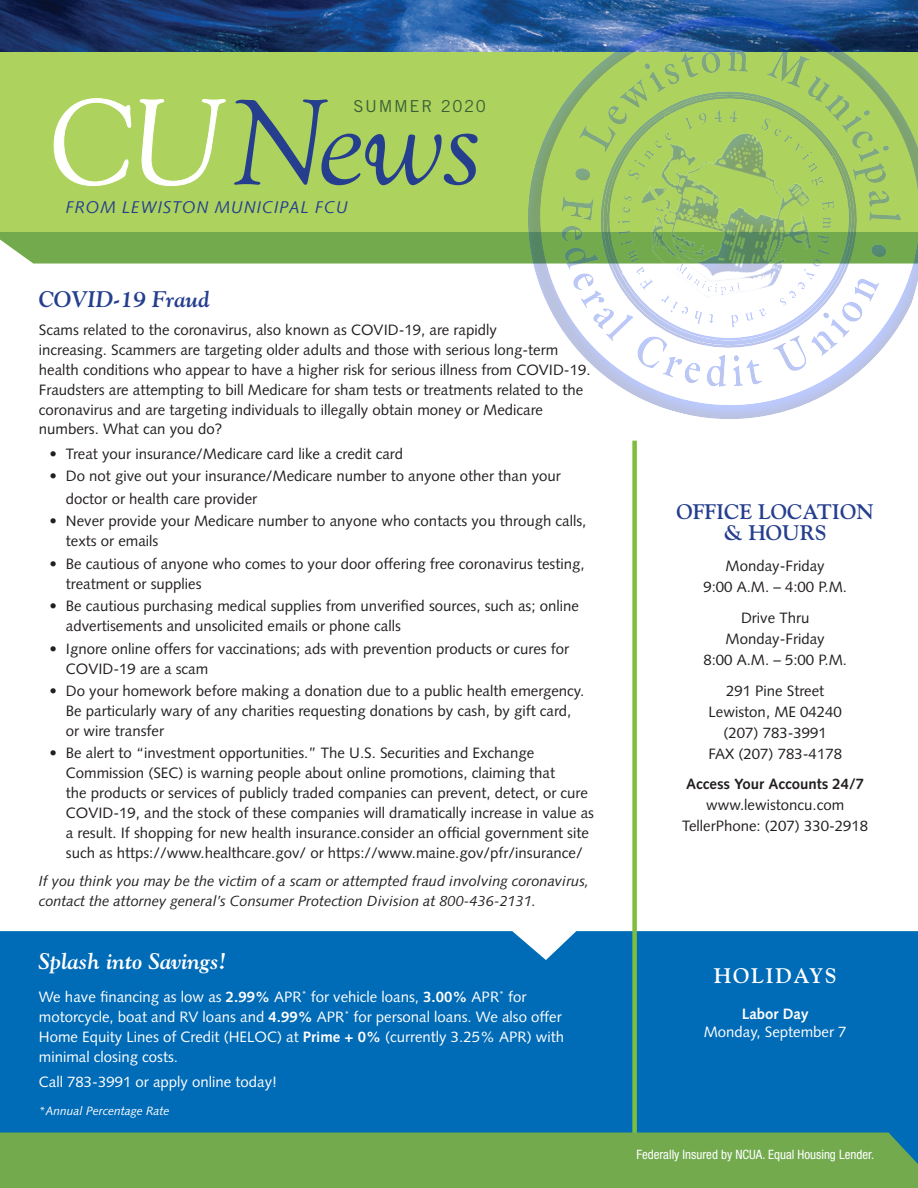
<style>
.page{position:relative;width:918px;height:1188px;background:#fff}
.page>*{position:absolute;margin:0;border:0;box-sizing:border-box;transform-origin:0 0}
.Copy{font:italic 700 22.5px "Goudy Std";color:#fff}
.Copy-2{font:italic 700 22.5px "Goudy Std";color:#253f8e}
.t1{font:700 21px/21px "Goudy Std";color:#253f8e;text-align:center}
.t2{font:700 21px "Goudy Std";letter-spacing:.08em;color:#fff}
.BodyCopy{font:italic 16.95px "Syntax LT Std";letter-spacing:.05em;color:#253f8e}
.BodyCopy-2{font:16.5px "Trade Gothic LT Std";letter-spacing:.1em;color:#385f34}
.BodyCopyNEW{font:15px/19.8px "Syntax LT Std";color:#231f20}
.BodyCopyNEW-2{font:15px/19.8px "Syntax LT Std";color:#fff}
.Copy-3{font:15px/21px "Syntax LT Std";color:#231f20;text-align:center}
.BodyCopyNEW-3{font:italic 14.7px/19.8px "Syntax LT Std";color:#231f20}
.t3{font:condensed 12.9px "Helvetica Neue LT Std";color:#fff}
.BodyCopyNEW-4{font:italic 12px "Syntax LT Std";color:#fff}
.s1{font-weight:700}
</style>
<div class="page">
<div style="left:0;top:931px;width:918px;height:202px;background:#006bb6"></div>
<img style="left:0;top:0;width:478px;height:47px">
<svg style="left:478px;top:0;width:440px;height:441px"></svg>
<div style="left:632px;top:441px;width:5px;height:708px;background:#7fbd41"></div>
<div style="left:0;top:1133px;width:918px;height:55px;background:#73aa4e"></div>
<svg style="left:0;top:47px;width:918px;height:340px"></svg>
<p class="BodyCopy-2" style="left:354px;top:97px;width:134px">SUMMER 2020</p>
<p class="BodyCopy" style="left:66px;top:198px;width:284px">FROM LEWISTON MUNICIPAL FCU</p>
<p class="Copy-2" style="left:39px;top:285px;width:172px">COVID-19 Fraud</p>
<p class="BodyCopyNEW" style="left:39px;top:320px;width:553px">Scams related to the coronavirus, also known as COVID-19, are rapidly<br>increasing. Scammers are targeting older adults and those with serious long-term health conditions who appear to have a higher risk for serious illness from COVID-19.<br>Fraudsters are attempting to bill Medicare for sham tests or treatments related to the coronavirus and are targeting individuals to illegally obtain money or Medicare numbers. What can you do?</p>
<p class="BodyCopyNEW" style="left:49px;top:444px;width:355px">• Treat your insurance/Medicare card like a credit card</p>
<p class="BodyCopyNEW" style="left:49px;top:466px;width:513px">• Do not give out your insurance/Medicare number to anyone other than your</p>
<p class="BodyCopyNEW" style="left:66px;top:489px;width:193px">doctor or health care provider</p>
<p class="BodyCopyNEW" style="left:66px;top:511px;width:522px;text-indent:-16px">• Never provide your Medicare number to anyone who contacts you through calls, texts or emails</p>
<p class="BodyCopyNEW" style="left:66px;top:554px;width:520px;text-indent:-16px">• Be cautious of anyone who comes to your door offering free coronavirus testing, treatment or supplies</p>
<p class="BodyCopyNEW" style="left:66px;top:596px;width:515px;text-indent:-16px">• Be cautious purchasing medical supplies from unverified sources, such as; online advertisements and unsolicited emails or phone calls</p>
<p class="BodyCopyNEW" style="left:66px;top:639px;width:505px;text-indent:-16px">• Ignore online offers for vaccinations; ads with prevention products or cures for<br>COVID-19 are a scam</p>
<p class="BodyCopyNEW" style="left:66px;top:681px;width:520px;text-indent:-16px">• Do your homework before making a donation due to a public health emergency.<br>Be particularly wary of any charities requesting donations by cash, by gift card, or wire transfer</p>
<p class="BodyCopyNEW" style="left:66px;top:743px;width:530px;text-indent:-16px">• Be alert to “investment opportunities.” The U.S. Securities and Exchange Commission (SEC) is warning people about online promotions, claiming that<br>the products or services of publicly traded companies can prevent, detect, or cure COVID-19, and the stock of these companies will dramatically increase in value as a result. If shopping for new health insurance.consider an official government site such as https://www.healthcare.gov/ or https://www.maine.gov/pfr/insurance/</p>
<p class="BodyCopyNEW-3" style="left:39px;top:871px;width:552px">If you think you may be the victim of a scam or attempted fraud involving coronavirus, contact the attorney general’s Consumer Protection Division at 800-436-2131.</p>
<p class="Copy" style="left:39px;top:947px;width:189px">Splash into Savings!</p>
<p class="BodyCopyNEW-2" style="left:39px;top:987px;width:527px">We have financing as low as <span class="s1">2.99%</span> APR<sup>*</sup> for vehicle loans, <span class="s1">3.00%</span> APR<sup>*</sup> for motorcycle, boat and RV loans and <span class="s1">4.99%</span> APR<sup>*</sup> for personal loans. We also offer Home Equity Lines of Credit (HELOC) at <span class="s1">Prime + 0%</span> (currently 3.25% APR) with minimal closing costs.</p>
<p class="BodyCopyNEW-2" style="left:39px;top:1072px;width:240px">Call 783-3991 or apply online today!</p>
<p class="BodyCopyNEW-4" style="left:39px;top:1104px;width:132px">*Annual Percentage Rate</p>
<p class="t1" style="left:676px;top:502px;width:199px">OFFICE LOCATION &amp; HOURS</p>
<p class="Copy-3" style="left:703px;top:556px;width:145px">Monday-Friday<br>9:00 A.M. – 4:00 P.M.</p>
<p class="Copy-3" style="left:703px;top:607px;width:145px">Drive Thru<br>Monday-Friday<br>8:00 A.M. – 5:00 P.M.</p>
<p class="Copy-3" style="left:708px;top:680px;width:135px">291 Pine Street<br>Lewiston, ME 04240 (207) 783-3991<br>FAX (207) 783-4178</p>
<p class="Copy-3" style="left:682px;top:774px;width:188px"><span class="s1">Access Your Accounts 24/7 </span>www.lewistoncu.com<br>TellerPhone: (207) 330-2918</p>
<p class="t2" style="left:714px;top:963px;width:124px">HOLIDAYS</p>
<p class="BodyCopyNEW-2" style="left:704px;top:1005px;width:144px;line-height:18px;text-align:center"><span class="s1">Labor Day<br></span>Monday, September 7</p>
<p class="t3" style="left:637px;top:1147px;width:239px">Federally Insured by NCUA. Equal Housing Lender.</p>
</div>
